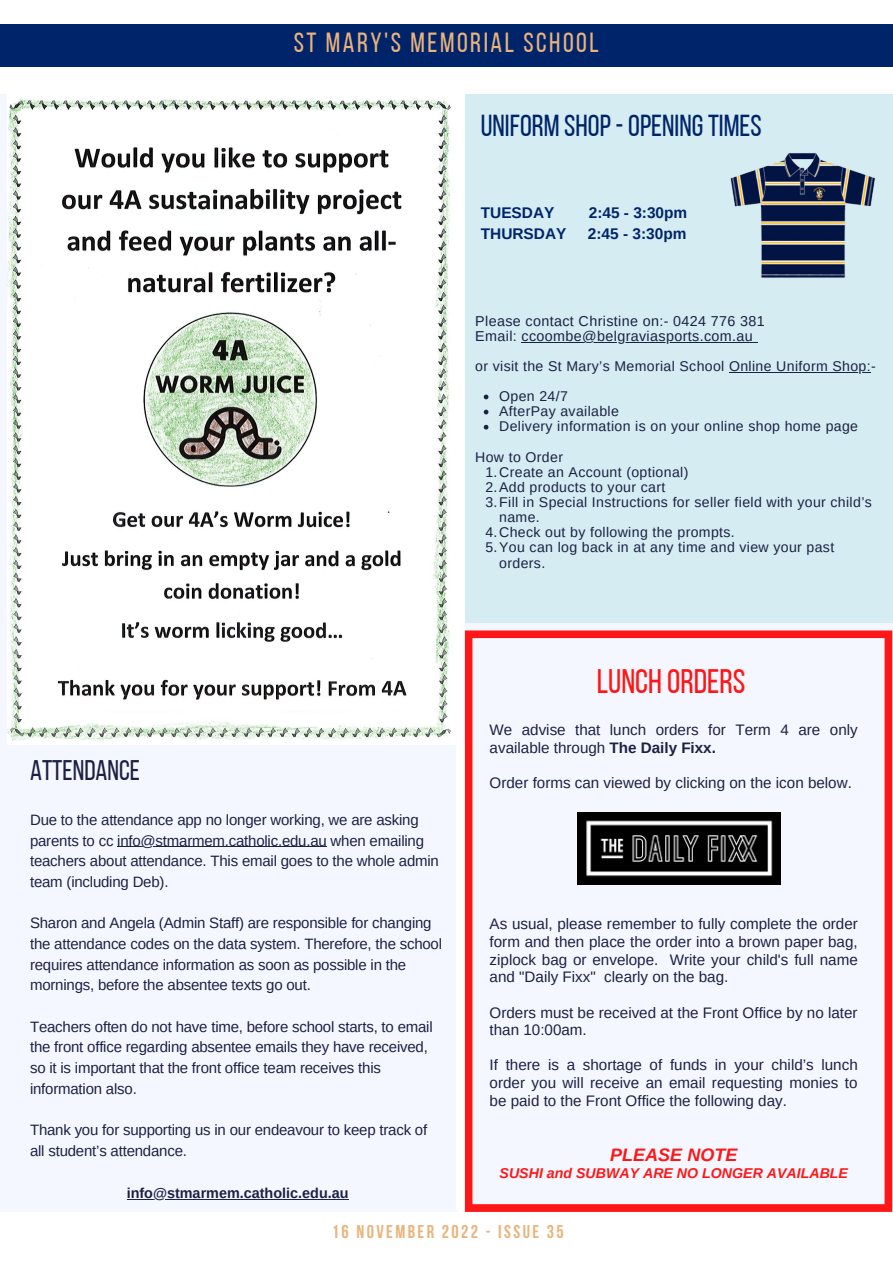
<style>
.page{position:relative;width:893px;height:1264px;background:#fff}
.page>*{position:absolute;margin:0;border:0;box-sizing:border-box;transform-origin:0 0}
.t1{font:33.9px "Bebas Neue";color:#ff1616}
.t2{font:30.3px "Bebas Neue";color:#002469}
.t3{font:28.35px "Bebas Neue";color:#1c2143}
.t4{font:27.6px "Bebas Neue";letter-spacing:.09em;color:#eab37b}
.t5{font:700 18.45px "Bebas Neue";letter-spacing:.13em;color:#eab37b}
.t6{font:italic 700 18px "Arimo";color:#ff1616}
.t7{font:700 15.45px "Arimo";color:#002469}
.t8{font:15.15px/17.5px "Arimo";color:#1c2143}
.t9{font:15px/20.7px "Arimo";letter-spacing:-.015em;color:#1c2143}
.t10{font:700 14.4px "Arimo";color:#1c2143}
.t11{font:14.25px/15.1px "Arimo";letter-spacing:.025em;color:#1c2143}
.t12{font:italic 700 14.25px "Arimo";color:#ff1616}
.t13{font:14.1px/15.1px "Arimo";letter-spacing:.025em;color:#1c2143}
.s1{font-weight:700}
</style>
<div class="page">
<div style="left:0;top:24px;width:892px;height:43px;background:#002469"></div>
<div style="left:0;top:94px;width:892px;height:1117px;background:#f4f7ff"></div>
<div style="left:456px;top:72px;width:9px;height:1135px;background:#fff"></div>
<div style="left:465px;top:94px;width:427px;height:528px;background:#d4ecf2"></div>
<svg style="left:465px;top:630px;width:427px;height:581px"></svg>
<img style="left:577px;top:812px;width:203px;height:72px">
<img style="left:730px;top:153px;width:145px;height:125px">
<svg style="left:483px;top:394px;width:5px;height:5px"></svg>
<svg style="left:483px;top:410px;width:5px;height:4px"></svg>
<svg style="left:483px;top:425px;width:5px;height:4px"></svg>
<hr style="left:521px;top:342px;width:232px;height:1px;background:#1c2143">
<hr style="left:729px;top:372px;width:142px;height:1px;background:#1c2143">
<img style="left:8px;top:94px;width:447px;height:651px">
<hr style="left:117px;top:846px;width:209px;height:1px;background:#1c2143">
<hr style="left:127px;top:1198px;width:221px;height:1px;background:#1c2143">
<h3 class="t4" style="left:294px;top:31px;width:306px">ST MARY'S MEMORIAL SCHOOL</h3>
<h2 class="t2" style="left:481px;top:113px;width:282px">UNIFORM SHOP-OPENINGTIMES</h2>
<p class="t7" style="left:481px;top:204px;width:75px">TUESDAY</p>
<p class="t7" style="left:588px;top:204px;width:100px">2:45 - 3:30pm</p>
<p class="t7" style="left:481px;top:225px;width:87px">THURSDAY</p>
<p class="t7" style="left:588px;top:225px;width:100px">2:45 - 3:30pm</p>
<p class="t11" style="left:475px;top:313px;width:291px">Please contact Christine on:- 0424 776 381<br>Email: ccoombe@belgraviasports.com.au</p>
<p class="t13" style="left:475px;top:358px;width:402px">or visit the St Mary’s Memorial School Online Uniform Shop:-</p>
<p class="t13" style="left:499px;top:389px;width:360px">Open 24/7<br>AfterPay available<br>Delivery information is on your online shop home page</p>
<p class="t13" style="left:485px;top:464px;width:204px">1.Create an Account (optional)</p>
<p class="t13" style="left:485px;top:479px;width:181px">2.Add products to your cart</p>
<p class="t13" style="left:485px;top:494px;width:388px">3.Fill in Special Instructions for seller field with your child’s</p>
<p class="t13" style="left:499px;top:509px;width:42px">name.</p>
<p class="t13" style="left:485px;top:525px;width:251px">4.Check out by following the prompts.</p>
<p class="t13" style="left:485px;top:540px;width:350px">5.You can log back in at any time and view your past</p>
<p class="t13" style="left:499px;top:555px;width:48px">orders.</p>
<p class="t13" style="left:475px;top:449px;width:89px">How to Order</p>
<h3 class="t3" style="left:30px;top:758px;width:111px">ATTENDANCE</h3>
<p class="t9" style="left:30px;top:809px;width:410px">Due to the attendance app no longer working, we are asking parents to cc info@stmarmem.catholic.edu.au when emailing teachers about attendance. This email goes to the whole admin team (including Deb).</p>
<p class="t9" style="left:30px;top:912px;width:413px">Sharon and Angela (Admin Staff) are responsible for changing the attendance codes on the data system. Therefore, the school requires attendance information as soon as possible in the mornings, before the absentee texts go out.</p>
<p class="t9" style="left:30px;top:1016px;width:404px">Teachers often do not have time, before school starts, to email the front office regarding absentee emails they have received, so it is important that the front office team receives this information also.</p>
<p class="t9" style="left:30px;top:1119px;width:398px">Thank you for supporting us in our endeavour to keep track of all student’s attendance.</p>
<p class="t10" style="left:127px;top:1185px;width:223px">info@stmarmem.catholic.edu.au</p>
<h1 class="t1" style="left:596px;top:667px;width:150px">LUNCH ORDERS</h1>
<p class="t8" style="left:489px;top:721px;width:369px">We advise that lunch orders for Term 4 are only available through <span class="s1">The Daily Fixx.</span></p>
<p class="t8" style="left:489px;top:774px;width:364px">Order forms can viewed by clicking on the icon below.</p>
<p class="t8" style="left:489px;top:915px;width:369px;text-align:justify">As usual, please remember to fully complete the order form and then place the order into a brown paper bag, ziplock bag or envelope. Write your child's full name and "Daily Fixx" clearly on the bag.</p>
<p class="t8" style="left:489px;top:1003px;width:369px">Orders must be received at the Front Office by no later than 10:00am.</p>
<p class="t8" style="left:489px;top:1056px;width:369px;text-align:justify">If there is a shortage of funds in your child’s lunch order you will receive an email requesting monies to be paid to the Front Office the following day.</p>
<p class="t6" style="left:610px;top:1144px;width:129px">PLEASE NOTE</p>
<p class="t12" style="left:499px;top:1164px;width:350px">SUSHI and SUBWAY ARE NO LONGER AVAILABLE</p>
<p class="t5" style="left:332px;top:1224px;width:233px">16 NOVEMBER 2022 - ISSUE 35</p>
</div>
